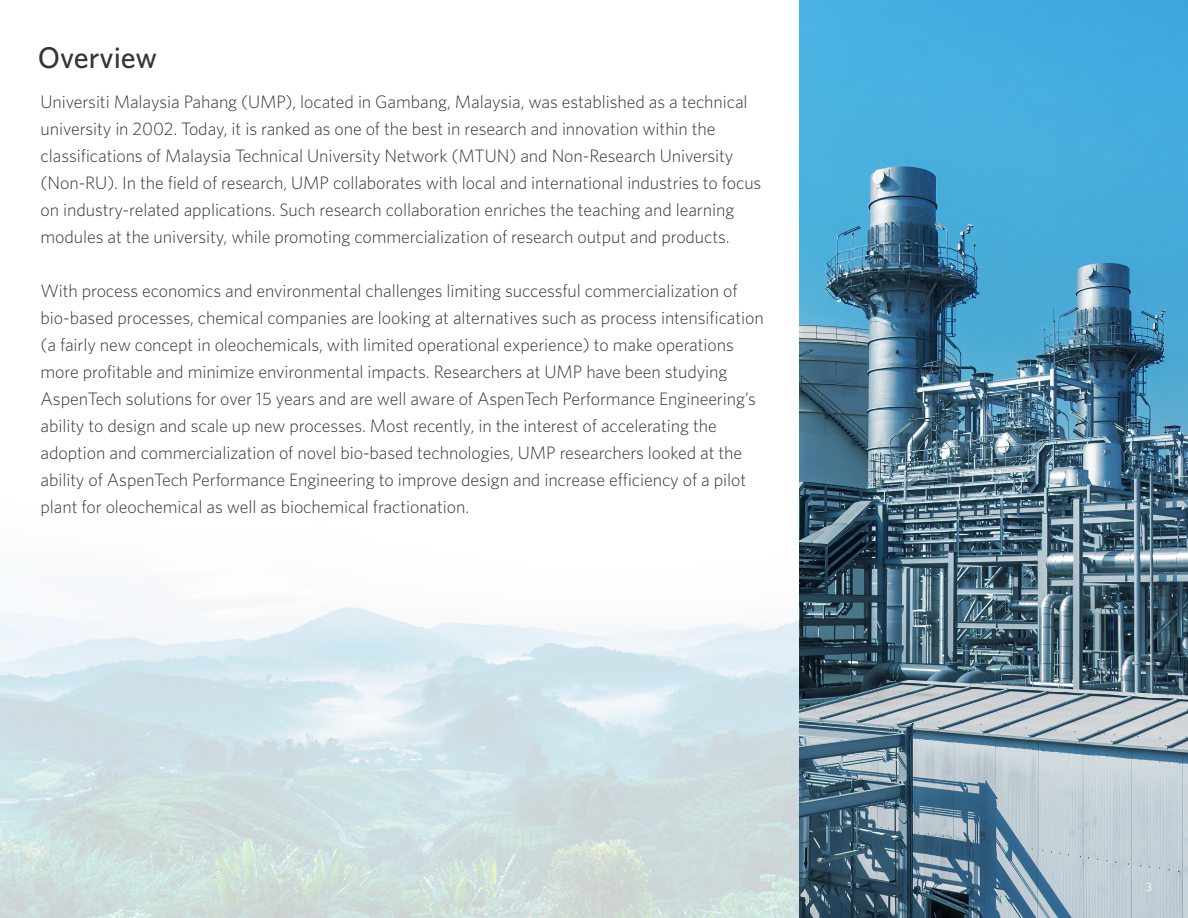
<style>
.page{position:relative;width:1188px;height:918px;background:#fff}
.page>*{position:absolute;margin:0;border:0;box-sizing:border-box;transform-origin:0 0}
.t1{font:500 30px "Whitney";color:#363534}
.t2{font:300 18px/27px "Whitney";letter-spacing:-.005em;color:#363534}
.t3{font:12px "Whitney";color:#fff}
</style>
<div class="page">
<img style="left:0;top:500px;width:800px;height:418px">
<img style="left:800px;top:0;width:388px;height:918px">
<p class="t1" style="left:38px;top:39px;width:121px">Overview</p>
<p class="t2" style="left:41px;top:88px;width:722px">Universiti Malaysia Pahang (UMP), located in Gambang, Malaysia, was established as a technical university in 2002. Today, it is ranked as one of the best in research and innovation within the classifications of Malaysia Technical University Network (MTUN) and Non-Research University (Non-RU). In the field of research, UMP collaborates with local and international industries to focus on industry-related applications. Such research collaboration enriches the teaching and learning modules at the university, while promoting commercialization of research output and products.</p>
<p class="t2" style="left:41px;top:277px;width:725px">With process economics and environmental challenges limiting successful commercialization of bio-based processes, chemical companies are looking at alternatives such as process intensification (a fairly new concept in oleochemicals, with limited operational experience) to make operations more profitable and minimize environmental impacts. Researchers at UMP have been studying AspenTech solutions for over 15 years and are well aware of AspenTech Performance Engineering’s ability to design and scale up new processes. Most recently, in the interest of accelerating the adoption and commercialization of novel bio-based technologies, UMP researchers looked at the ability of AspenTech Performance Engineering to improve design and increase efficiency of a pilot plant for oleochemical as well as biochemical fractionation.</p>
<p class="t3" style="left:1146px;top:880px;width:8px">3</p>
</div>
